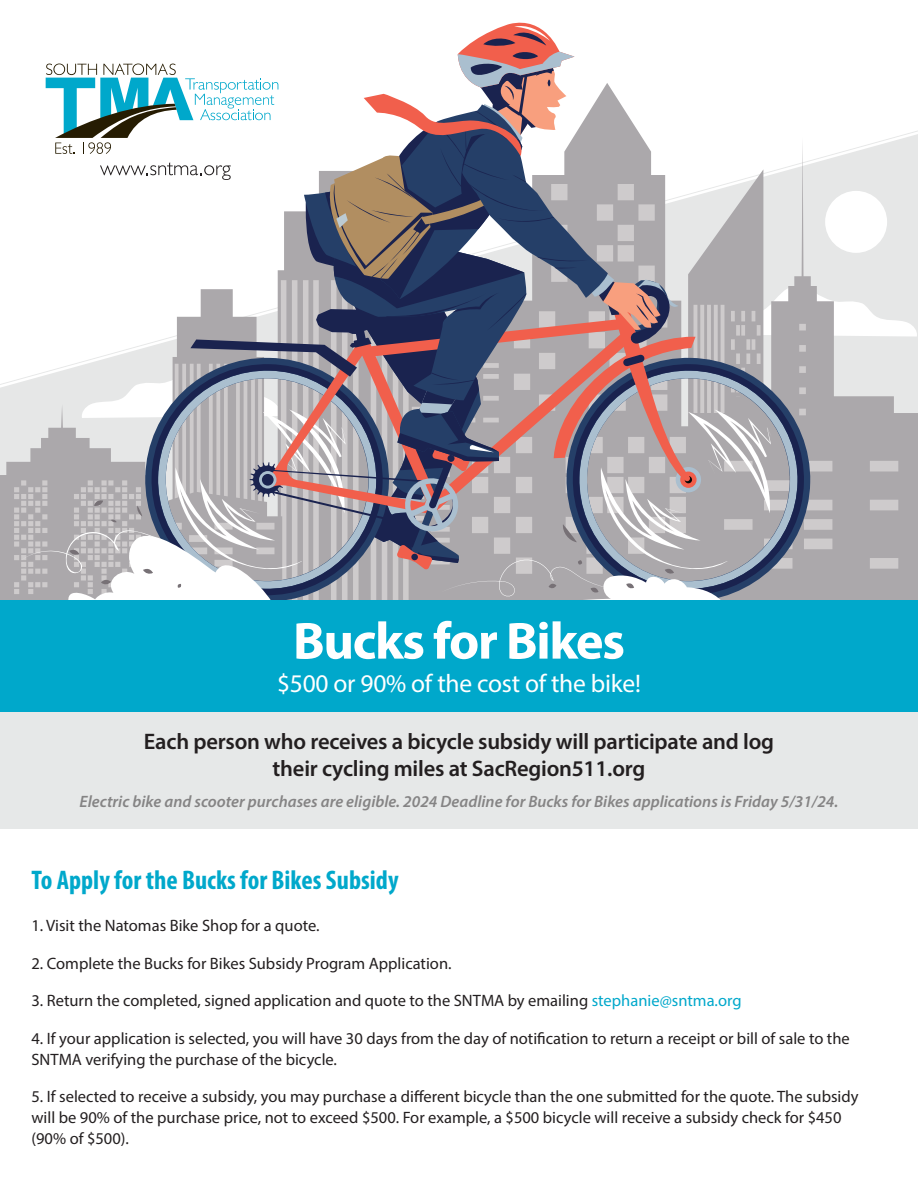
<style>
.page{position:relative;width:918px;height:1188px;background:#fff}
.page>*{position:absolute;margin:0;border:0;box-sizing:border-box;transform-origin:0 0}
.t1{font:700 52.5px "Myriad Pro";letter-spacing:-.025em;color:#fff}
.t2{font:700 condensed 27px "Myriad Pro";color:#00a8cb}
.t3{font:25.5px "Myriad Pro";letter-spacing:-.01em;color:#fff}
.t4{font:600 22.5px/27px "Myriad Pro";letter-spacing:-.01em;color:#231f20;text-align:center}
.t5{font:16.5px/21px "Myriad Pro";color:#231f20}
.t6{font:italic 600 16.5px "Myriad Pro";color:#231f20}
.s1{color:#00a8cb}
</style>
<div class="page">
<svg style="left:0;top:22px;width:918px;height:578px"></svg>
<div style="left:0;top:600px;width:918px;height:113px;background:#00a8cb"></div>
<div style="left:0;top:712px;width:918px;height:116px;background:#e6e8e8"></div>
<h1 class="t1" style="left:293px;top:607px;width:334px">Bucks for Bikes</h1>
<h1 class="t3" style="left:277px;top:668px;width:365px">$500 or 90% of the cost of the bike!</h1>
<p class="t4" style="left:144px;top:727px;width:632px">Each person who receives a bicycle subsidy will participate and log their cycling miles at SacRegion511.org</p>
<p class="t6" style="left:80px;top:791px;width:760px">Electric bike and scooter purchases are eligible. 2024 Deadline for Bucks for Bikes applications is Friday 5/31/24.</p>
<h2 class="t2" style="left:32px;top:863px;width:369px">To Apply for the Bucks for Bikes Subsidy</h2>
<p class="t5" style="left:32px;top:915px;width:290px">1. Visit the Natomas Bike Shop for a quote.</p>
<p class="t5" style="left:32px;top:953px;width:422px">2. Complete the Bucks for Bikes Subsidy Program Application.</p>
<p class="t5" style="left:32px;top:990px;width:712px">3. Return the completed, signed application and quote to the SNTMA by emailing <span class="s1">stephanie@sntma.org</span></p>
<p class="t5" style="left:32px;top:1028px;width:820px">4. If your application is selected, you will have 30 days from the day of notification to return a receipt or bill of sale to the<br>SNTMA verifying the purchase of the bicycle.</p>
<p class="t5" style="left:32px;top:1086px;width:829px">5. If selected to receive a subsidy, you may purchase a different bicycle than the one submitted for the quote. The subsidy will be 90% of the purchase price, not to exceed $500. For example, a $500 bicycle will receive a subsidy check for $450 (90% of $500).</p>
</div>
